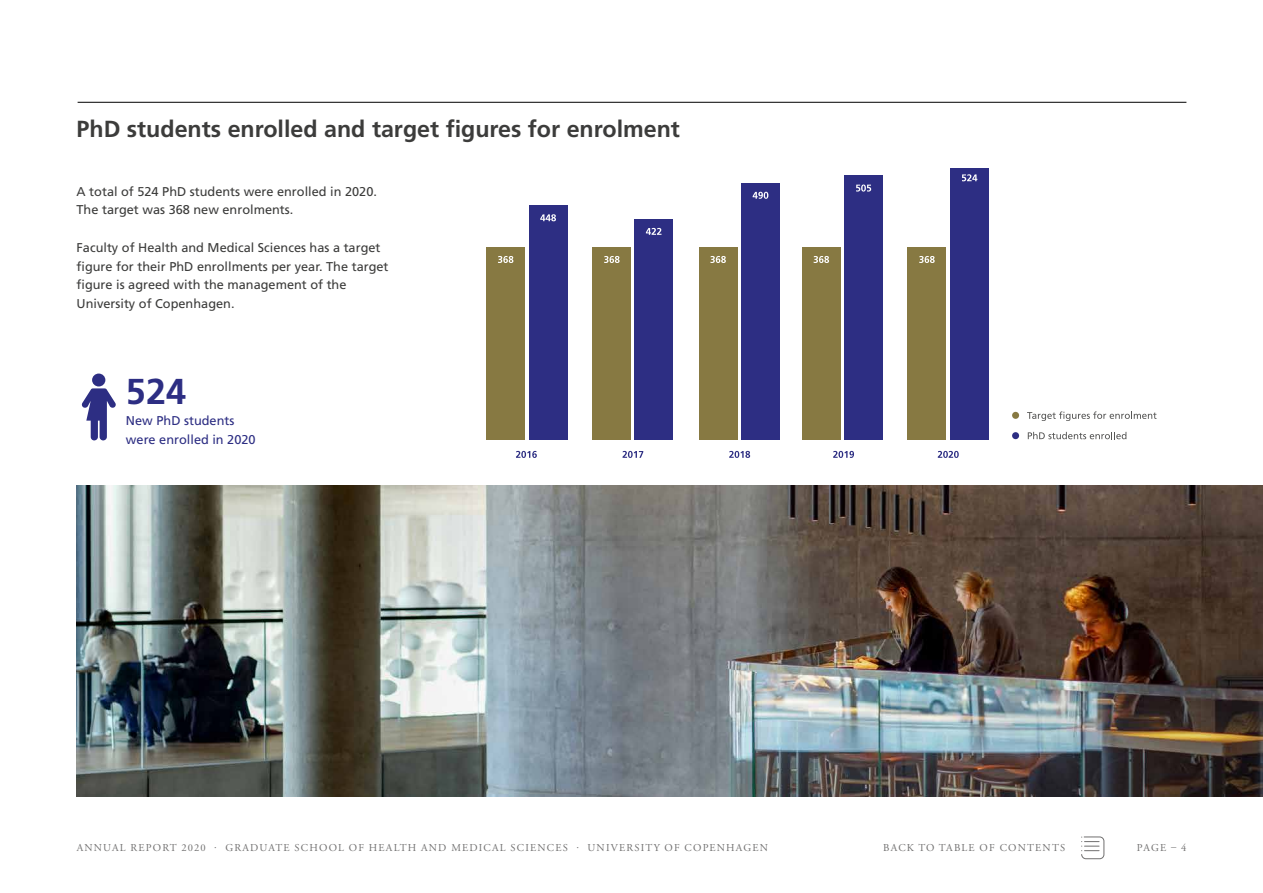
<style>
.page{position:relative;width:1263px;height:893px;background:#fff}
.page>*{position:absolute;margin:0;border:0;box-sizing:border-box;transform-origin:0 0}
.t1{font:700 36px "Frutiger";color:#2d2e83}
.t2{font:700 23.25px "Frutiger";color:#3c3c3b}
.t3{font:12.75px/18.8px "Frutiger";color:#3c3c3b}
.t4{font:12.75px/18.8px "Frutiger";color:#2d2e83}
.t5{font:10.5px "Adobe Garamond Pro";letter-spacing:.115em;color:#706f6f}
</style>
<div class="page">
<svg style="left:1081px;top:837px;width:24px;height:22px"></svg>
<hr style="left:78px;top:102px;width:1108px;height:1px;background:#000">
<svg style="left:81px;top:374px;width:35px;height:66px"></svg>
<svg style="left:516px;top:451px;width:21px;height:7px"></svg>
<svg style="left:622px;top:451px;width:21px;height:7px"></svg>
<svg style="left:729px;top:451px;width:21px;height:7px"></svg>
<svg style="left:938px;top:451px;width:21px;height:7px"></svg>
<svg style="left:833px;top:451px;width:21px;height:7px"></svg>
<div style="left:486px;top:247px;width:39px;height:193px;background:#877942"></div>
<div style="left:592px;top:247px;width:39px;height:193px;background:#877942"></div>
<div style="left:699px;top:247px;width:38px;height:193px;background:#877942"></div>
<div style="left:802px;top:247px;width:38px;height:193px;background:#877942"></div>
<div style="left:908px;top:247px;width:38px;height:193px;background:#877942"></div>
<div style="left:529px;top:205px;width:38px;height:235px;background:#2d2e83"></div>
<div style="left:634px;top:219px;width:39px;height:221px;background:#2d2e83"></div>
<div style="left:741px;top:183px;width:38px;height:257px;background:#2d2e83"></div>
<div style="left:845px;top:175px;width:38px;height:265px;background:#2d2e83"></div>
<div style="left:950px;top:169px;width:38px;height:271px;background:#2d2e83"></div>
<svg style="left:498px;top:256px;width:15px;height:7px"></svg>
<svg style="left:604px;top:256px;width:16px;height:7px"></svg>
<svg style="left:710px;top:256px;width:16px;height:7px"></svg>
<svg style="left:813px;top:256px;width:16px;height:7px"></svg>
<svg style="left:919px;top:256px;width:16px;height:7px"></svg>
<svg style="left:540px;top:214px;width:16px;height:7px"></svg>
<svg style="left:646px;top:228px;width:15px;height:7px"></svg>
<svg style="left:962px;top:174px;width:15px;height:7px"></svg>
<svg style="left:856px;top:185px;width:15px;height:7px"></svg>
<svg style="left:753px;top:192px;width:15px;height:7px"></svg>
<div style="left:1012px;top:412px;width:7px;height:7px;background:#877942;border-radius:50%"></div>
<svg style="left:1027px;top:411px;width:129px;height:10px"></svg>
<div style="left:1012px;top:432px;width:7px;height:7px;background:#2d2e83;border-radius:50%"></div>
<svg style="left:1028px;top:432px;width:98px;height:7px"></svg>
<img style="left:77px;top:486px;width:1186px;height:310px">
<h1 class="t2" style="left:77px;top:115px;width:605px">PhD students enrolled and target figures for enrolment</h1>
<p class="t3" style="left:77px;top:182px;width:302px">A total of 524 PhD students were enrolled in 2020.<br>The target was 368 new enrolments.</p>
<p class="t3" style="left:77px;top:238px;width:314px">Faculty of Health and Medical Sciences has a target figure for their PhD enrollments per year. The target figure is agreed with the management of the University of Copenhagen.</p>
<p class="t1" style="left:126px;top:370px;width:62px">524</p>
<p class="t4" style="left:126px;top:412px;width:131px">New PhD students were enrolled in 2020</p>
<p class="t5" style="left:77px;top:841px;width:693px">ANNUAL REPORT 2020 · GRADUATE SCHOOL OF HEALTH AND MEDICAL SCIENCES · UNIVERSITY OF COPENHAGEN</p>
<p class="t5" style="left:883px;top:841px;width:183px">BACK TO TABLE OF CONTENTS</p>
<p class="t5" style="left:1137px;top:841px;width:51px">PAGE – 4</p>
</div>
